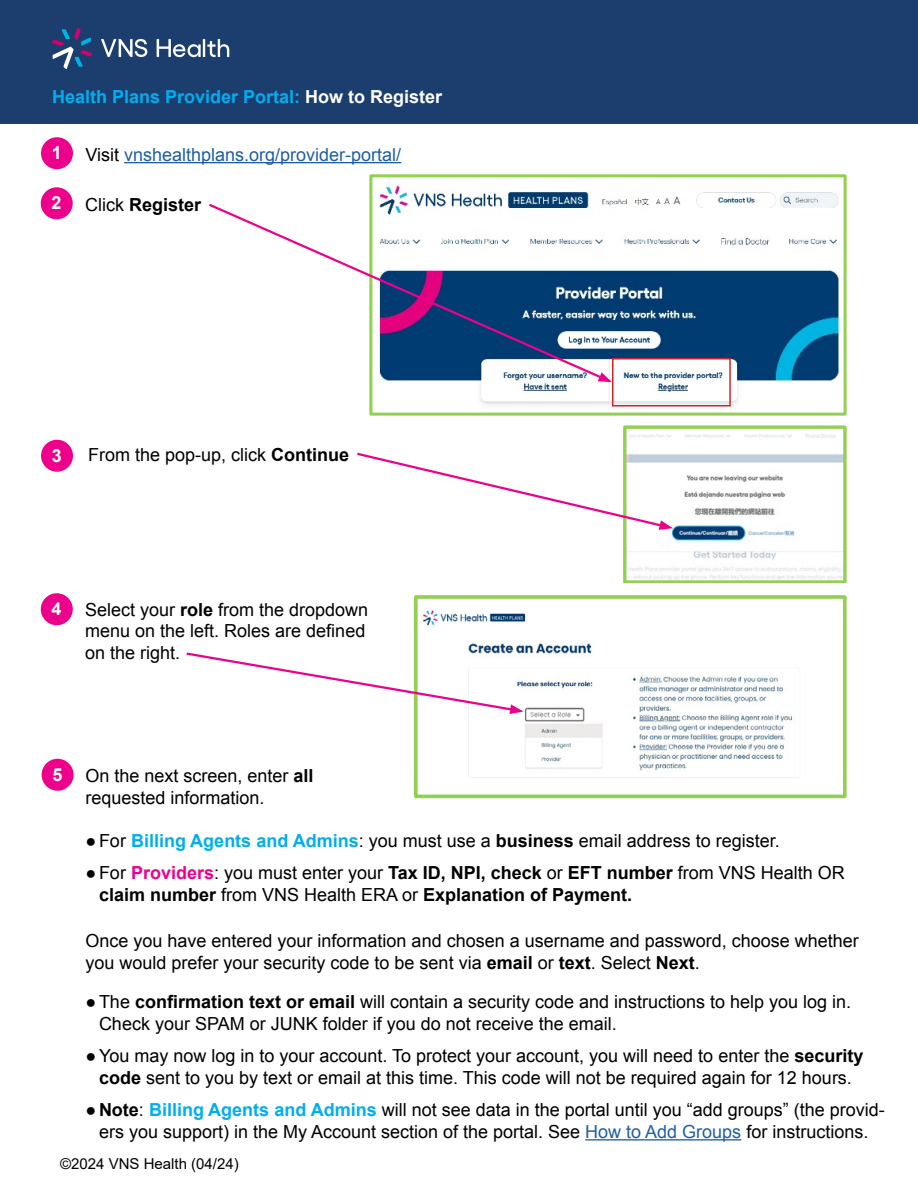
<style>
.page{position:relative;width:918px;height:1188px;background:#fff}
.page>*{position:absolute;margin:0;border:0;box-sizing:border-box;transform-origin:0 0}
.t1{font:18px/21.6px "Arial";color:#000}
.t2{font:700 18px/21.6px "Arial";color:#000}
.t3{font:18px "Arial";color:#215e9e}
.t4{font:700 18px "Arial";color:#00aeef}
.t5{font:700 18px "Arial";color:#fff}
.t6{font:15px "Arial";color:#000}
.s1{color:#fff}
.s2{color:#000}
.s3{font-weight:400}
.s4{font-weight:700}
.s5{font-weight:700;color:#00aeef}
.s6{color:#ec008c}
.s7{color:#215e9e}
</style>
<div class="page">
<img style="left:379px;top:185px;width:461px;height:222px">
<div style="left:369px;top:174px;width:478px;height:242px;border:3px solid #92d050"></div>
<img style="left:419px;top:610px;width:379px;height:168px">
<div style="left:414px;top:595px;width:433px;height:203px;border:4px solid #92d050"></div>
<hr style="left:124px;top:162px;width:277px;height:1px;background:#215e9e">
<div style="left:612px;top:358px;width:119px;height:48px;border:2px solid #d2232a"></div>
<hr style="left:585px;top:1139px;width:156px;height:2px;background:#215e9e">
<svg style="left:209px;top:202px;width:397px;height:179px"></svg>
<svg style="left:598px;top:372px;width:14px;height:10px"></svg>
<svg style="left:357px;top:425px;width:490px;height:157px"></svg>
<svg style="left:186px;top:651px;width:338px;height:63px"></svg>
<div style="left:41px;top:187px;width:32px;height:32px;background:#ec008c;border-radius:50%"></div>
<div style="left:41px;top:440px;width:32px;height:32px;background:#ec008c;border-radius:50%"></div>
<div style="left:41px;top:593px;width:32px;height:32px;background:#ec008c;border-radius:50%"></div>
<div style="left:42px;top:759px;width:32px;height:32px;background:#ec008c;border-radius:50%"></div>
<div style="left:41px;top:137px;width:32px;height:32px;background:#ec008c;border-radius:50%"></div>
<div style="left:0;top:0;width:918px;height:123px;background:#1b3e6f"></div>
<svg style="left:52px;top:28px;width:41px;height:41px"></svg>
<svg style="left:101px;top:39px;width:46px;height:18px"></svg>
<svg style="left:157px;top:39px;width:72px;height:18px"></svg>
<p class="t4" style="left:52px;top:85px;width:392px">Health Plans Provider Portal: <span class="s1">How to Register</span></p>
<p class="t5" style="left:52px;top:141px;width:12px">1</p>
<p class="t5" style="left:51px;top:191px;width:12px">2</p>
<p class="t3" style="left:86px;top:143px;width:317px"><span class="s2">Visit</span> vnshealthplans.org/provider-portal/</p>
<p class="t2" style="left:85px;top:194px;width:118px"><span class="s3">Click</span> Register</p>
<p class="t5" style="left:52px;top:444px;width:12px">3</p>
<p class="t1" style="left:88px;top:444px;width:263px">From the pop-up, click <span class="s4">Continue</span></p>
<p class="t5" style="left:52px;top:597px;width:12px">4</p>
<p class="t1" style="left:85px;top:599px;width:285px">Select your <span class="s4">role</span> from the dropdown menu on the left. Roles are defined on the right.</p>
<p class="t5" style="left:52px;top:763px;width:12px">5</p>
<p class="t1" style="left:86px;top:765px;width:230px">On the next screen, enter <span class="s4">all </span>requested information.</p>
<p class="t1" style="left:86px;top:830px;width:696px"><span class="s4">●</span>For <span class="s5">Billing Agents and Admins</span>: you must use a <span class="s4">business</span> email address to register.</p>
<p class="t2" style="left:99px;top:863px;width:747px;text-indent:-14px">●<span class="s3">For</span> <span class="s6">Providers</span><span class="s3">: you must enter your</span> Tax ID, NPI, check <span class="s3">or</span> EFT number <span class="s3">from VNS Health OR </span>claim number <span class="s3">from VNS Health ERA or</span> Explanation of Payment.</p>
<p class="t1" style="left:86px;top:930px;width:775px">Once you have entered your information and chosen a username and password, choose whether you would prefer your security code to be sent via <span class="s4">email</span> or <span class="s4">text</span>. Select <span class="s4">Next</span>.</p>
<p class="t1" style="left:99px;top:991px;width:754px;text-indent:-14px"><span class="s4">●</span>The <span class="s4">confirmation text or email</span> will contain a security code and instructions to help you log in.<br>Check your SPAM or JUNK folder if you do not receive the email.</p>
<p class="t1" style="left:86px;top:1045px;width:779px;text-align:center"><span class="s4">●</span>You may now log in to your account. To protect your account, you will need to enter the <span class="s4">security code</span> sent to you by text or email at this time. This code will not be required again for 12 hours.</p>
<p class="t1" style="left:86px;top:1099px;width:801px;text-align:center"><span class="s4">● Note</span>: <span class="s5">Billing Agents and Admins</span> will not see data in the portal until you “add groups” (the provid&shy;ers you support) in the My Account section of the portal. See <span class="s7">How to Add Groups</span> for instructions.</p>
<p class="t6" style="left:60px;top:1153px;width:180px">©2024 VNS Health (04/24)</p>
</div>
